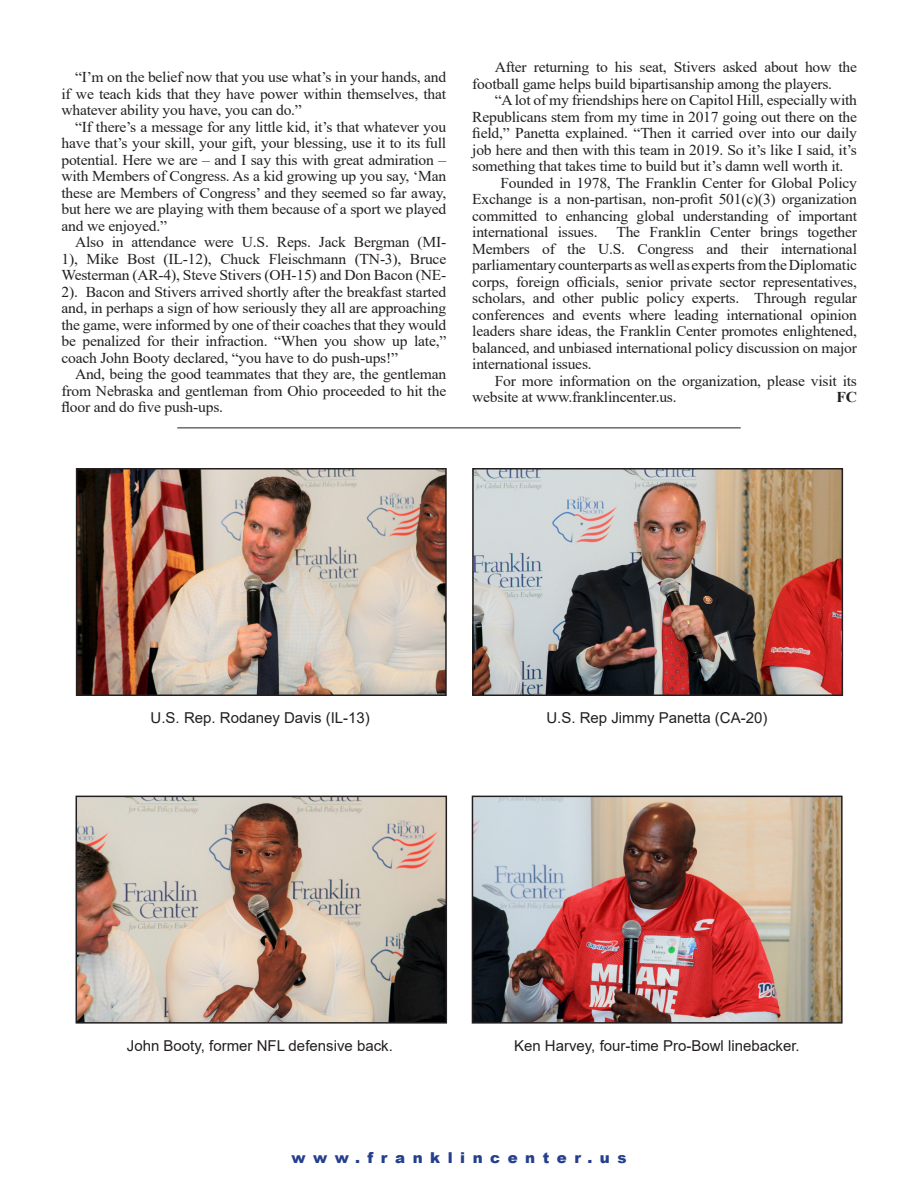
<style>
.page{position:relative;width:918px;height:1188px;background:#fff}
.page>*{position:absolute;margin:0;border:0;box-sizing:border-box;transform-origin:0 0}
.t1{font:15px/16.5px "Times New Roman";letter-spacing:-.015em;color:#231f20;text-align:justify;scale:1.04 1}
.t2{font:15px "Arial";color:#231f20}
.t3{font:900 15px "Arial";letter-spacing:.5em;color:#253f8e}
.t4{font:700 15px "Times New Roman";color:#231f20;scale:1.04 1}
</style>
<div class="page">
<img style="left:79px;top:799px;width:365px;height:222px">
<div style="left:76px;top:796px;width:371px;height:228px;border:2px solid #231f20"></div>
<img style="left:475px;top:799px;width:365px;height:222px">
<div style="left:472px;top:796px;width:371px;height:228px;border:2px solid #231f20"></div>
<img style="left:79px;top:471px;width:365px;height:222px">
<div style="left:76px;top:468px;width:371px;height:228px;border:2px solid #231f20"></div>
<img style="left:475px;top:471px;width:365px;height:222px">
<div style="left:472px;top:468px;width:371px;height:228px;border:2px solid #231f20"></div>
<hr style="left:177px;top:428px;width:564px;height:1px;background:#231f20">
<p class="t1" style="left:62px;top:68px;width:372px;text-indent:14px">“I’m on the belief now that you use what’s in your hands, and if we teach kids that they have power within themselves, that whatever ability you have, you can do.”</p>
<p class="t1" style="left:62px;top:118px;width:372px;text-indent:14px">“If there’s a message for any little kid, it’s that whatever you have that’s your skill, your gift, your blessing, use it to its full potential. Here we are – and I say this with great admiration – with Members of Congress. As a kid growing up you say, ‘Man these are Members of Congress’ and they seemed so far away, but here we are playing with them because of a sport we played and we enjoyed.”</p>
<p class="t1" style="left:62px;top:233px;width:372px;text-indent:14px">Also in attendance were U.S. Reps. Jack Bergman (MI-1), Mike Bost (IL-12), Chuck Fleischmann (TN-3), Bruce Westerman (AR-4), Steve Stivers (OH-15) and Don Bacon (NE-2). Bacon and Stivers arrived shortly after the breakfast started and, in perhaps a sign of how seriously they all are approaching the game, were informed by one of their coaches that they would be penalized for their infraction. “When you show up late,” coach John Booty declared, “you have to do push-ups!”</p>
<p class="t1" style="left:62px;top:365px;width:372px;text-indent:14px">And, being the good teammates that they are, the gentleman from Nebraska and gentleman from Ohio proceeded to hit the floor and do five push-ups.</p>
<p class="t1" style="left:472px;top:58px;width:372px;text-indent:22px">After returning to his seat, Stivers asked about how the football game helps build bipartisanship among the players.</p>
<p class="t1" style="left:472px;top:91px;width:372px;text-indent:22px">“A lot of my friendships here on Capitol Hill, especially with Republicans stem from my time in 2017 going out there on the field,” Panetta explained. “Then it carried over into our daily job here and then with this team in 2019. So it’s like I said, it’s something that takes time to build but it’s damn well worth it.</p>
<p class="t1" style="left:472px;top:174px;width:372px;text-indent:28px">Founded in 1978, The Franklin Center for Global Policy Exchange is a non-partisan, non-profit 501(c)(3) organization committed to enhancing global understanding of important international issues. The Franklin Center brings together Members of the U.S. Congress and their international parliamentary counterparts as well as experts from the Diplomatic corps, foreign officials, senior private sector representatives, scholars, and other public policy experts. Through regular conferences and events where leading international opinion leaders share ideas, the Franklin Center promotes enlightened, balanced, and unbiased international policy discussion on major international issues.</p>
<p class="t1" style="left:472px;top:372px;width:372px;text-indent:22px">For more information on the organization, please visit its website at www.franklincenter.us.</p>
<p class="t4" style="left:836px;top:386px;width:21px">FC</p>
<p class="t2" style="left:151px;top:707px;width:221px">U.S. Rep. Rodaney Davis (IL-13)</p>
<p class="t2" style="left:546px;top:707px;width:222px">U.S. Rep Jimmy Panetta (CA-20)</p>
<p class="t2" style="left:127px;top:1036px;width:267px">John Booty, former NFL defensive back.</p>
<p class="t2" style="left:514px;top:1036px;width:287px">Ken Harvey, four-time Pro-Bowl linebacker.</p>
<p class="t3" style="left:291px;top:1147px;width:337px">www.franklincenter.us</p>
</div>
